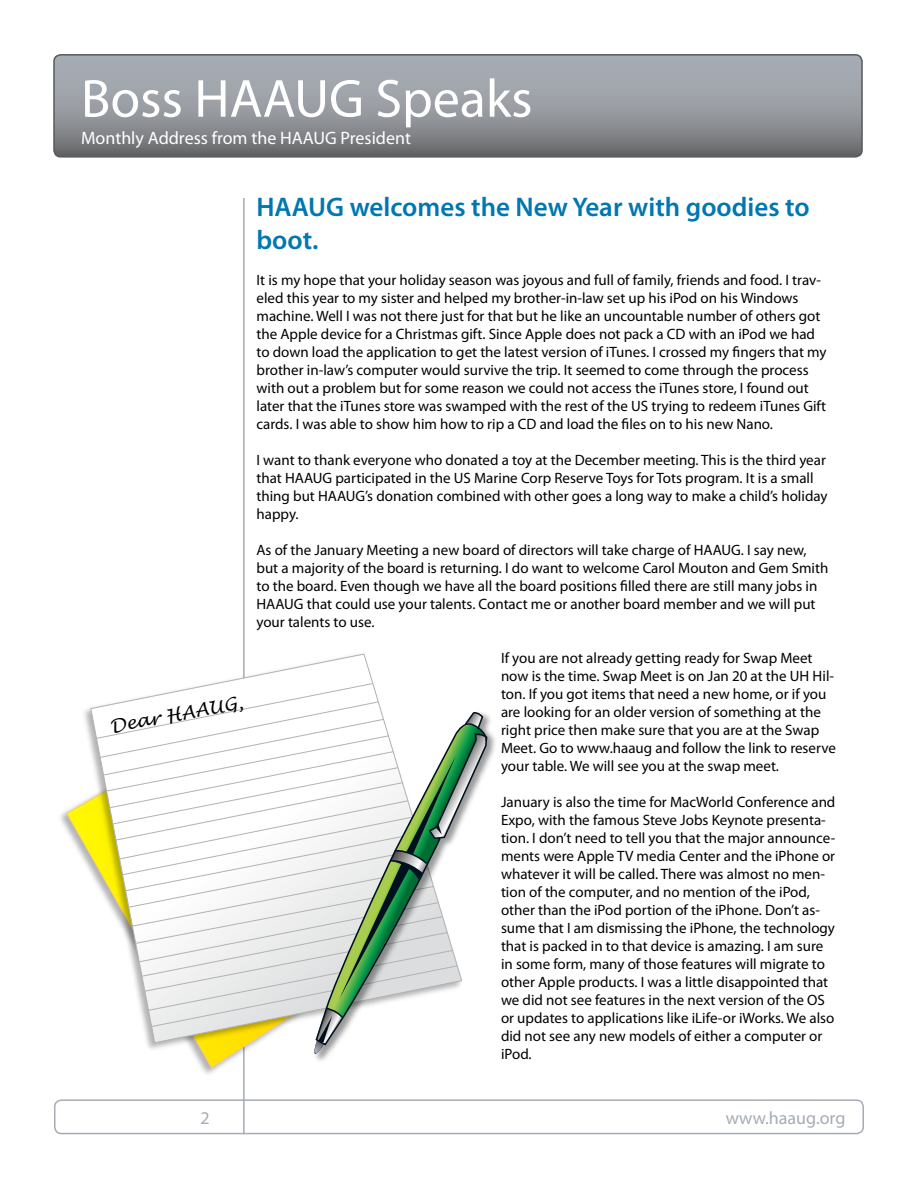
<style>
.page{position:relative;width:918px;height:1188px;background:#fff}
.page>*{position:absolute;margin:0;border:0;box-sizing:border-box;transform-origin:0 0}
.t1{font:54px "Myriad Pro";color:#fff}
.t2{font:600 27px/32.4px "Myriad Pro";color:#0077b1}
.t3{font:italic 18.15px "Lucida Handwriting";color:#000}
.t4{font:18px "Myriad Pro";color:#fff}
.t5{font:18px "Myriad Pro";color:#a6acb4}
.t6{font:15px/18px "Myriad Pro";color:#000}
</style>
<div class="page">
<svg style="left:54px;top:55px;width:808px;height:102px;background:#92969b"></svg>
<div style="left:53px;top:54px;width:810px;height:104px;border:2px solid #58595b;border-radius:7px"></div>
<hr style="left:243px;top:198px;width:2px;height:936px;background:#a6acb4">
<div style="left:54px;top:1099px;width:810px;height:35px;border:2px solid #a6acb4;border-radius:7px"></div>
<svg style="left:66px;top:803px;width:179px;height:265px"></svg>
<img style="left:79px;top:651px;width:286px;height:404px">
<svg style="left:91px;top:654px;width:282px;height:27px"></svg>
<svg style="left:91px;top:681px;width:398px;height:374px"></svg>
<h1 class="t1" style="left:81px;top:65px;width:453px">Boss HAAUG Speaks</h1>
<p class="t4" style="left:81px;top:127px;width:331px">Monthly Address from the HAAUG President</p>
<p class="t3" style="left:108px;top:717px;width:136px;rotate:-11deg">Dear HAAUG,</p>
<h2 class="t2" style="left:256px;top:191px;width:555px">HAAUG welcomes the New Year with goodies to boot.</h2>
<p class="t6" style="left:256px;top:271px;width:572px">It is my hope that your holiday season was joyous and full of family, friends and food. I trav&shy;eled this year to my sister and helped my brother-in-law set up his iPod on his Windows machine. Well I was not there just for that but he like an uncountable number of others got the Apple device for a Christmas gift. Since Apple does not pack a CD with an iPod we had to down load the application to get the latest version of iTunes. I crossed my fingers that my brother in-law’s computer would survive the trip. It seemed to come through the process with out a problem but for some reason we could not access the iTunes store, I found out later that the iTunes store was swamped with the rest of the US trying to redeem iTunes Gift cards. I was able to show him how to rip a CD and load the files on to his new Nano.</p>
<p class="t6" style="left:256px;top:451px;width:573px">I want to thank everyone who donated a toy at the December meeting. This is the third year that HAAUG participated in the US Marine Corp Reserve Toys for Tots program. It is a small thing but HAAUG’s donation combined with other goes a long way to make a child’s holiday happy.</p>
<p class="t6" style="left:256px;top:541px;width:573px">As of the January Meeting a new board of directors will take charge of HAAUG. I say new, but a majority of the board is returning. I do want to welcome Carol Mouton and Gem Smith to the board. Even though we have all the board positions filled there are still many jobs in HAAUG that could use your talents. Contact me or another board member and we will put your talents to use.</p>
<p class="t6" style="left:501px;top:649px;width:336px">If you are not already getting ready for Swap Meet now is the time. Swap Meet is on Jan 20 at the UH Hil&shy;ton. If you got items that need a new home, or if you are looking for an older version of something at the right price then make sure that you are at the Swap Meet. Go to www.haaug and follow the link to reserve your table. We will see you at the swap meet.</p>
<p class="t6" style="left:501px;top:793px;width:336px">January is also the time for MacWorld Conference and Expo, with the famous Steve Jobs Keynote presenta&shy;tion. I don’t need to tell you that the major announce&shy;ments were Apple TV media Center and the iPhone or whatever it will be called. There was almost no men&shy;tion of the computer, and no mention of the iPod, other than the iPod portion of the iPhone. Don’t as&shy;sume that I am dismissing the iPhone, the technology that is packed in to that device is amazing. I am sure in some form, many of those features will migrate to other Apple products. I was a little disappointed that we did not see features in the next version of the OS or updates to applications like iLife-or iWorks. We also did not see any new models of either a computer or iPod.</p>
<p class="t5" style="left:726px;top:1107px;width:121px">www.haaug.org</p>
</div>
